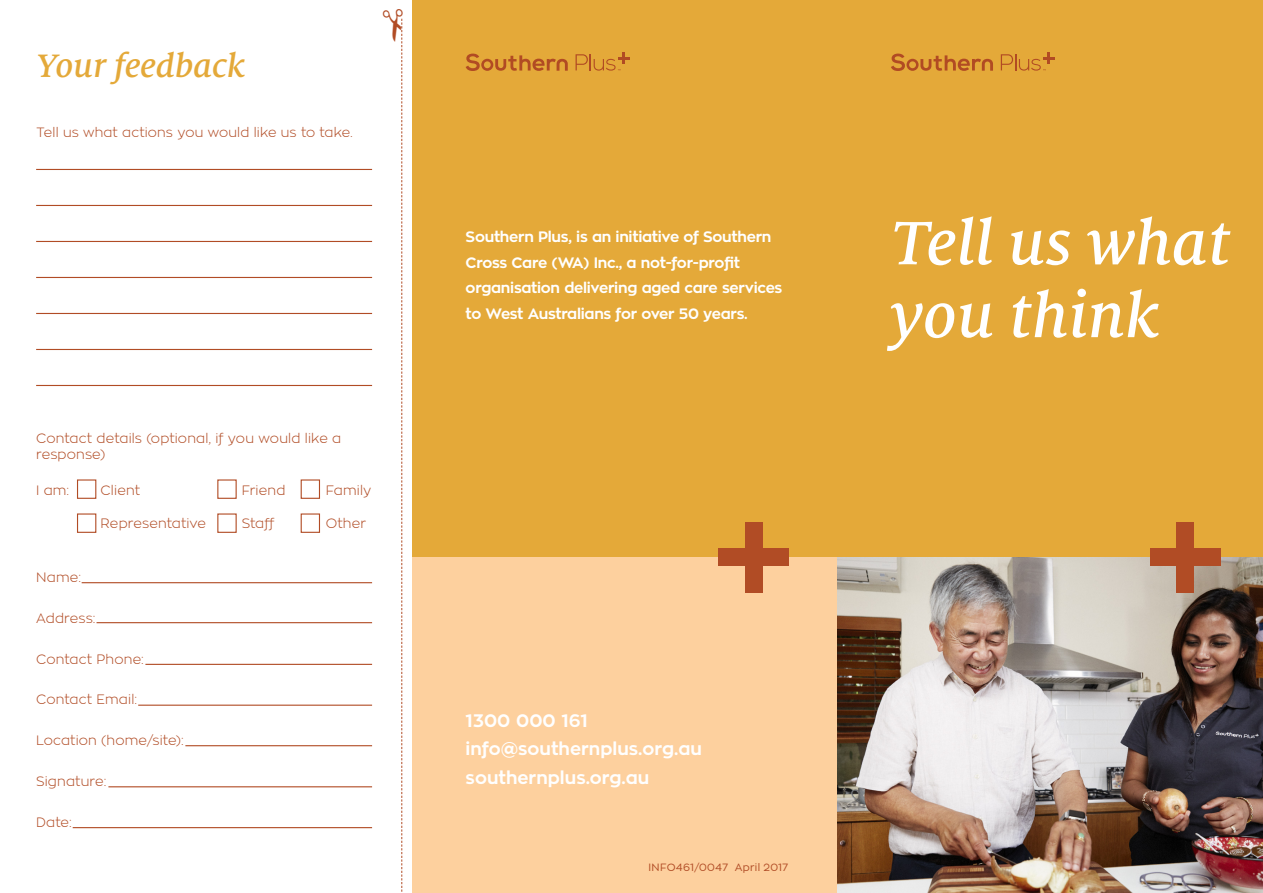
<style>
.page{position:relative;width:1263px;height:893px;background:#fff}
.page>*{position:absolute;margin:0;border:0;box-sizing:border-box;transform-origin:0 0}
.t1{font:italic 500 67.95px/72.8px "Milo Serif Pro";color:#fff}
.t2{font:italic 500 36px "Milo Serif Pro";color:#e4a939}
.t3{font:700 18px/28.5px "Zona Pro";color:#fff}
.t4{font:700 15px/25.5px "Zona Pro";letter-spacing:-.02em;color:#fff}
.t5{font:300 13.5px/16.5px "Zona Pro";letter-spacing:.01em;color:#b14c25}
.t6{font:300 13.35px "Zona Pro";letter-spacing:.01em;color:#b14c25}
.t7{font:10.5px "Zona Pro";letter-spacing:.025em;color:#b14c25}
</style>
<div class="page">
<div style="left:412px;top:0;width:851px;height:877px;background:#e4a939"></div>
<div style="left:412px;top:557px;width:426px;height:336px;background:#fdd09e"></div>
<svg style="left:891px;top:54px;width:102px;height:17px"></svg>
<svg style="left:1001px;top:52px;width:53px;height:19px"></svg>
<div style="left:745px;top:522px;width:17px;height:70px;background:#b14c25"></div>
<div style="left:719px;top:548px;width:70px;height:18px;background:#b14c25"></div>
<svg style="left:466px;top:54px;width:102px;height:17px"></svg>
<svg style="left:575px;top:52px;width:54px;height:19px"></svg>
<div style="left:77px;top:479px;width:19px;height:20px;background:#fff;border:1px solid #b14c25"></div>
<hr style="left:82px;top:582px;width:290px;height:1px;background:#b14c25">
<hr style="left:97px;top:622px;width:275px;height:1px;background:#b14c25">
<hr style="left:145px;top:664px;width:227px;height:1px;background:#b14c25">
<hr style="left:138px;top:705px;width:234px;height:1px;background:#b14c25">
<hr style="left:185px;top:745px;width:187px;height:1px;background:#b14c25">
<div style="left:77px;top:513px;width:19px;height:20px;background:#fff;border:1px solid #b14c25"></div>
<hr style="left:108px;top:786px;width:264px;height:1px;background:#b14c25">
<hr style="left:73px;top:827px;width:299px;height:1px;background:#b14c25">
<hr style="left:36px;top:169px;width:336px;height:1px;background:#b14c25">
<hr style="left:36px;top:205px;width:336px;height:1px;background:#b14c25">
<hr style="left:36px;top:241px;width:336px;height:1px;background:#b14c25">
<hr style="left:36px;top:277px;width:336px;height:1px;background:#b14c25">
<hr style="left:36px;top:313px;width:336px;height:1px;background:#b14c25">
<hr style="left:36px;top:349px;width:336px;height:1px;background:#b14c25">
<hr style="left:36px;top:385px;width:336px;height:1px;background:#b14c25">
<svg style="left:217px;top:479px;width:20px;height:20px"></svg>
<svg style="left:217px;top:513px;width:20px;height:20px"></svg>
<div style="left:301px;top:479px;width:19px;height:20px;background:#fff;border:1px solid #b14c25"></div>
<div style="left:301px;top:513px;width:19px;height:20px;background:#fff;border:1px solid #b14c25"></div>
<img style="left:838px;top:557px;width:425px;height:336px">
<div style="left:1177px;top:522px;width:17px;height:70px;background:#b14c25"></div>
<div style="left:1150px;top:548px;width:70px;height:18px;background:#b14c25"></div>
<svg style="left:401px;top:18px;width:2px;height:874px"></svg>
<p class="t2" style="left:36px;top:45px;width:210px">Your feedback</p>
<p class="t6" style="left:36px;top:124px;width:318px">Tell us what actions you would like us to take.</p>
<p class="t5" style="left:36px;top:429px;width:307px">Contact details (optional, if you would like a response)</p>
<p class="t5" style="left:36px;top:481px;width:35px">I am:</p>
<p class="t5" style="left:101px;top:481px;width:41px">Client</p>
<p class="t5" style="left:242px;top:481px;width:45px">Friend</p>
<p class="t5" style="left:326px;top:481px;width:47px">Family</p>
<p class="t5" style="left:101px;top:515px;width:107px">Representative</p>
<p class="t5" style="left:242px;top:515px;width:34px">Staff</p>
<p class="t5" style="left:326px;top:515px;width:42px">Other</p>
<p class="t5" style="left:36px;top:569px;width:46px">Name:</p>
<p class="t5" style="left:36px;top:610px;width:61px">Address:</p>
<p class="t5" style="left:36px;top:650px;width:109px">Contact Phone:</p>
<p class="t5" style="left:36px;top:691px;width:103px">Contact Email:</p>
<p class="t5" style="left:36px;top:732px;width:149px">Location (home/site):</p>
<p class="t5" style="left:36px;top:773px;width:72px">Signature:</p>
<p class="t5" style="left:36px;top:813px;width:37px">Date:</p>
<p class="t4" style="left:466px;top:224px;width:318px">Southern Plus, is an initiative of Southern Cross Care (WA) Inc., a not-for-profit organisation delivering aged care services to West Australians for over 50 years.</p>
<p class="t3" style="left:466px;top:706px;width:238px">1300 000 161 info@southernplus.org.au southernplus.org.au</p>
<p class="t7" style="left:648px;top:860px;width:141px">INFO461/0047 April 2017</p>
<p class="t1" style="left:891px;top:207px;width:341px">Tell us what you think</p>
</div>
